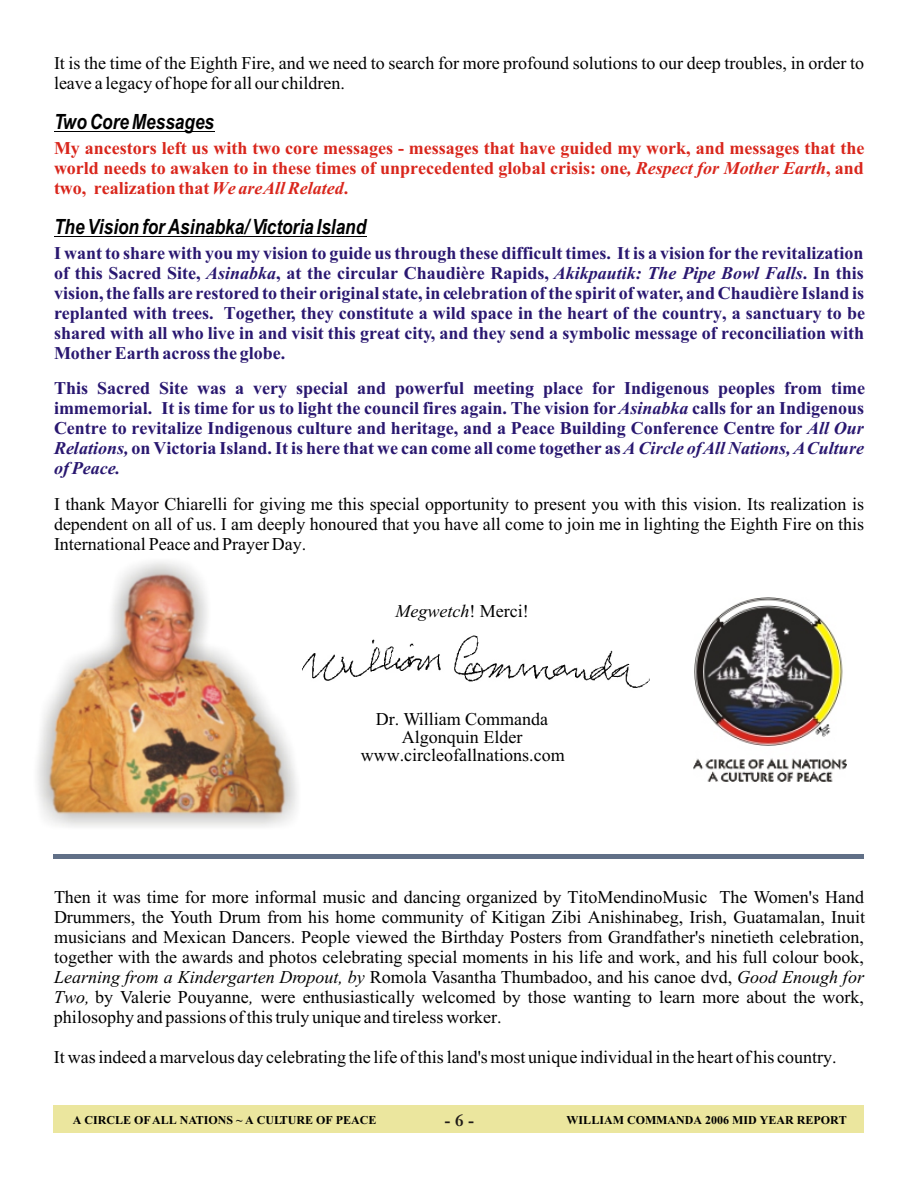
<style>
.page{position:relative;width:918px;height:1188px;background:#fff}
.page>*{position:absolute;margin:0;border:0;box-sizing:border-box;transform-origin:0 0}
.t1{font:italic 700 21px "Arial Narrow";color:#000}
.t2{font:18px/20px "Times New Roman";color:#000;text-align:justify}
.t3{font:700 18px/20px "Times New Roman";color:#291770;text-align:justify}
.t4{font:700 18px/20px "Times New Roman";color:#d9261c;text-align:justify}
.t5{font:italic 18px "Times New Roman";color:#000}
.t6{font:700 18px "Garamond";color:#1f1a17}
.t7{font:700 12px "Times New Roman";color:#000}
.s1{font-style:italic}
.s2{font-style:normal}
</style>
<div class="page">
<div style="left:54px;top:1105px;width:810px;height:28px;background:#ebe69e"></div>
<hr style="left:54px;top:131px;width:160px;height:1px;background:#000">
<hr style="left:54px;top:236px;width:312px;height:1px;background:#000">
<img style="left:302px;top:635px;width:348px;height:53px">
<img style="left:693px;top:597px;width:154px;height:184px">
<img style="left:37px;top:561px;width:260px;height:266px">
<div style="left:54px;top:854px;width:810px;height:5px;background:#617087"></div>
<p class="t2" style="left:54px;top:55px;width:812px">It is the time of the Eighth Fire, and we need to search for more profound solutions to our deep troubles, in order to leave a legacy of hope for all our children.</p>
<p class="t1" style="left:54px;top:114px;width:162px">Two Core Messages</p>
<p class="t4" style="left:54px;top:140px;width:812px">My ancestors left us with two core messages - messages that have guided my work, and messages that the world needs to awaken to in these times of unprecedented global crisis: one<span class="s1">, Respect for Mother Earth</span>, and two, realization that <span class="s1">We are All Related</span>.</p>
<p class="t1" style="left:54px;top:219px;width:314px">The Vision for Asinabka/ Victoria Island</p>
<p class="t3" style="left:54px;top:245px;width:813px">I want to share with you my vision to guide us through these difficult times. It is a vision for the revitalization of this Sacred Site, <span class="s1">Asinabka</span>, at the circular Chaudière Rapids, <span class="s1">Akikpautik: The Pipe Bowl Falls</span>. In this vision, the falls are restored to their original state, in celebration of the spirit of water, and Chaudière Island is replanted with trees. Together, they constitute a wild space in the heart of the country, a sanctuary to be shared with all who live in and visit this great city, and they send a symbolic message of reconciliation with Mother Earth across the globe.</p>
<p class="t3" style="left:54px;top:380px;width:813px">This Sacred Site was a very special and powerful meeting place for Indigenous peoples from time immemorial. It is time for us to light the council fires again. The vision for <span class="s1">Asinabka</span> calls for an Indigenous Centre to revitalize Indigenous culture and heritage, and a Peace Building Conference Centre for <span class="s1">All Our Relations,</span> on Victoria Island. It is here that we can come all come together as <span class="s1">A Circle of All Nations, A Culture of Peace.</span></p>
<p class="t2" style="left:54px;top:496px;width:812px">I thank Mayor Chiarelli for giving me this special opportunity to present you with this vision. Its realization is dependent on all of us. I am deeply honoured that you have all come to join me in lighting the Eighth Fire on this International Peace and Prayer Day.</p>
<p class="t5" style="left:395px;top:605px;width:135px">Megwetch<span class="s2">! Merci!</span></p>
<p class="t2" style="left:361px;top:712px;width:205px;line-height:18px;text-align:center">Dr. William Commanda<br>Algonquin Elder www.circleofallnations.com</p>
<p class="t2" style="left:54px;top:889px;width:813px">Then it was time for more informal music and dancing organized by TitoMendinoMusic The Women's Hand Drummers, the Youth Drum from his home community of Kitigan Zibi Anishinabeg, Irish, Guatamalan, Inuit musicians and Mexican Dancers. People viewed the Birthday Posters from Grandfather's ninetieth celebration, together with the awards and photos celebrating special moments in his life and work, and his full colour book, <span class="s1">Learning from a Kindergarten Dropout, by</span> Romola Vasantha Thumbadoo, and his canoe dvd, <span class="s1">Good Enough for Two,</span> by Valerie Pouyanne<span class="s1">,</span> were enthusiastically welcomed by those wanting to learn more about the work, philosophy and passions of this truly unique and tireless worker.</p>
<p class="t2" style="left:54px;top:1049px;width:784px">It was indeed a marvelous day celebrating the life of this land's most unique individual in the heart of his country.</p>
<p class="t6" style="left:445px;top:1114px;width:31px">- 6 -</p>
<p class="t7" style="left:73px;top:1116px;width:305px">A CIRCLE OF ALL NATIONS ~ A CULTURE OF PEACE</p>
<p class="t7" style="left:567px;top:1116px;width:282px">WILLIAM COMMANDA 2006 MID YEAR REPORT</p>
</div>
